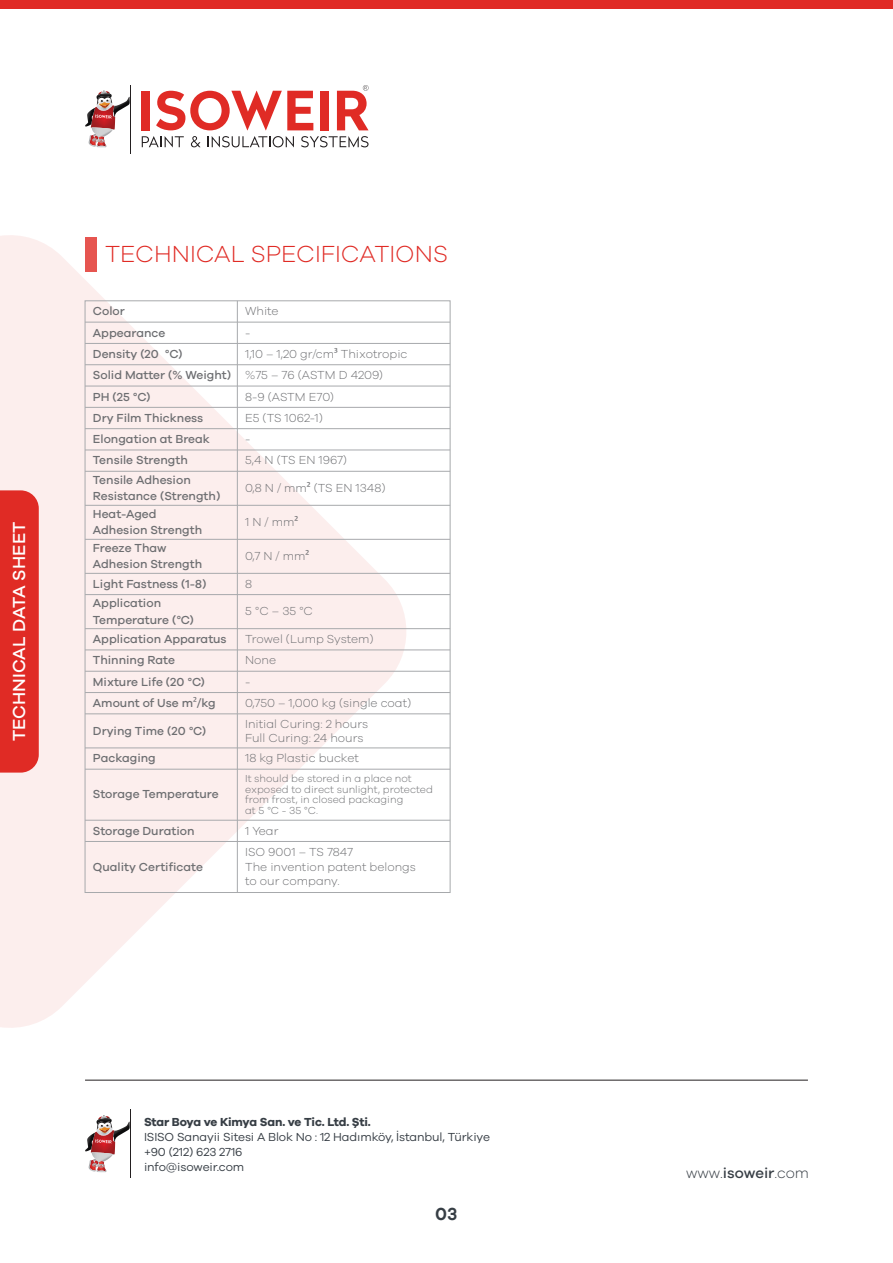
<style>
.page{position:relative;width:893px;height:1263px;background:#fff}
.page>*{position:absolute;margin:0;border:0;box-sizing:border-box;transform-origin:0 0}
.t1{font:300 24px "Galano Grotesque";color:#e02b25}
.t2{font:500 18px "Galano Grotesque";color:#fff}
.t3{font:600 18px "Galano Grotesque";color:#373e45}
.t4{font:300 15px "Galano Grotesque";color:#373e45}
.t5{font:500 12px/16.2px "Galano Grotesque";color:#6d6e71}
.t6{font:300 12px/14.4px "Galano Grotesque";color:#6d6e71}
.t7{font:12px/15px "Galano Grotesque";letter-spacing:-.01em;color:#373e45}
.t8{font:700 12px "Galano Grotesque";letter-spacing:-.02em;color:#373e45}
.t9{font:300 10.5px/10.5px "Galano Grotesque";color:#6d6e71}
.s1{font-family:"Myriad Pro";font-weight:400}
.s2{font-weight:500}
</style>
<div class="page">
<svg style="left:0;top:235px;width:406px;height:793px;fill:#fceeed"></svg>
<div style="left:0;top:490px;width:39px;height:283px;background:#e02b25"></div>
<hr style="left:130px;top:85px;width:1px;height:68px;background:#231f20">
<svg style="left:85px;top:91px;width:45px;height:56px"></svg>
<svg style="left:142px;top:136px;width:42px;height:11px"></svg>
<svg style="left:191px;top:136px;width:10px;height:11px"></svg>
<svg style="left:208px;top:136px;width:86px;height:11px"></svg>
<svg style="left:301px;top:136px;width:68px;height:11px"></svg>
<div style="left:142px;top:91px;width:8px;height:39px;background:#e02b25"></div>
<svg style="left:156px;top:91px;width:157px;height:39px"></svg>
<div style="left:320px;top:91px;width:8px;height:39px;background:#e02b25"></div>
<svg style="left:337px;top:85px;width:32px;height:45px"></svg>
<hr style="left:130px;top:1110px;width:1px;height:68px;background:#231f20">
<svg style="left:85px;top:1115px;width:45px;height:57px"></svg>
<hr style="left:85px;top:1080px;width:723px;height:1px;background:#231f20">
<div style="left:0;top:0;width:893px;height:9px;background:#e02b25"></div>
<div style="left:85px;top:237px;width:11px;height:34px;background:#e65550"></div>
<hr style="left:85px;top:322px;width:365px;height:1px;background:#a7a9ac">
<hr style="left:85px;top:343px;width:365px;height:1px;background:#a7a9ac">
<hr style="left:85px;top:364px;width:365px;height:1px;background:#a7a9ac">
<hr style="left:85px;top:386px;width:365px;height:1px;background:#a7a9ac">
<hr style="left:85px;top:407px;width:365px;height:1px;background:#a7a9ac">
<hr style="left:85px;top:428px;width:365px;height:1px;background:#a7a9ac">
<hr style="left:85px;top:450px;width:365px;height:1px;background:#a7a9ac">
<hr style="left:85px;top:471px;width:365px;height:1px;background:#a7a9ac">
<svg style="left:237px;top:301px;width:1px;height:170px"></svg>
<hr style="left:85px;top:505px;width:365px;height:1px;background:#a7a9ac">
<hr style="left:85px;top:539px;width:365px;height:1px;background:#a7a9ac">
<hr style="left:85px;top:573px;width:365px;height:1px;background:#a7a9ac">
<hr style="left:237px;top:471px;width:1px;height:34px;background:#a7a9ac">
<hr style="left:237px;top:505px;width:1px;height:34px;background:#a7a9ac">
<hr style="left:237px;top:539px;width:1px;height:34px;background:#a7a9ac">
<hr style="left:85px;top:594px;width:365px;height:1px;background:#a7a9ac">
<svg style="left:237px;top:574px;width:1px;height:20px"></svg>
<hr style="left:85px;top:628px;width:365px;height:1px;background:#a7a9ac">
<hr style="left:237px;top:595px;width:1px;height:34px;background:#a7a9ac">
<hr style="left:85px;top:649px;width:365px;height:1px;background:#a7a9ac">
<hr style="left:85px;top:671px;width:365px;height:1px;background:#a7a9ac">
<hr style="left:85px;top:692px;width:365px;height:1px;background:#a7a9ac">
<hr style="left:85px;top:713px;width:365px;height:1px;background:#a7a9ac">
<svg style="left:237px;top:629px;width:1px;height:84px"></svg>
<hr style="left:85px;top:747px;width:365px;height:1px;background:#a7a9ac">
<hr style="left:237px;top:714px;width:1px;height:34px;background:#a7a9ac">
<hr style="left:85px;top:769px;width:365px;height:1px;background:#a7a9ac">
<svg style="left:237px;top:748px;width:1px;height:21px"></svg>
<hr style="left:85px;top:820px;width:365px;height:1px;background:#a7a9ac">
<hr style="left:237px;top:769px;width:1px;height:51px;background:#a7a9ac">
<hr style="left:85px;top:841px;width:365px;height:1px;background:#a7a9ac">
<svg style="left:237px;top:821px;width:1px;height:20px"></svg>
<hr style="left:237px;top:841px;width:1px;height:51px;background:#a7a9ac">
<h2 class="t2" style="left:8px;top:741px;width:221px;rotate:-90deg">TECHNICAL DATA SHEET</h2>
<h1 class="t1" style="left:105px;top:240px;width:344px">TECHNICAL SPECIFICATIONS</h1>
<p class="t5" style="left:93px;top:303px;width:33px">Color</p>
<p class="t6" style="left:245px;top:304px;width:35px">White</p>
<p class="t5" style="left:93px;top:324px;width:74px">Appearance</p>
<p class="t6" style="left:245px;top:325px;width:7px">-</p>
<p class="t5" style="left:93px;top:345px;width:91px">Density (20 °C)</p>
<p class="t6" style="left:93px;top:343px;width:316px;line-height:21.3px;text-indent:152px">1,10 – 1,20 gr/cm<span class="s1">³</span> Thixotropic<br><span class="s2">Solid Matter (% Weight)</span> %75 – 76 (ASTM D 4209)<br><span class="s2">PH (25 °C)</span></p>
<p class="t6" style="left:245px;top:389px;width:90px">8-9 (ASTM E70)</p>
<p class="t5" style="left:93px;top:409px;width:112px">Dry Film Thickness</p>
<p class="t6" style="left:245px;top:410px;width:79px">E5 (TS 1062-1)</p>
<p class="t5" style="left:93px;top:431px;width:119px">Elongation at Break</p>
<p class="t6" style="left:245px;top:431px;width:7px">-</p>
<p class="t5" style="left:93px;top:452px;width:97px">Tensile Strength</p>
<p class="t6" style="left:245px;top:453px;width:103px">5,4 N (TS EN 1967)</p>
<p class="t5" style="left:93px;top:471px;width:129px">Tensile Adhesion<br>Resistance (Strength)</p>
<p class="t5" style="left:93px;top:505px;width:111px">Heat-Aged<br>Adhesion Strength</p>
<p class="t5" style="left:93px;top:539px;width:111px">Freeze Thaw<br>Adhesion Strength</p>
<p class="t6" style="left:245px;top:480px;width:142px">0,8 N / mm<span class="s1">²</span> (TS EN 1348)</p>
<p class="t6" style="left:245px;top:514px;width:55px">1 N / mm<span class="s1">²</span></p>
<p class="t6" style="left:245px;top:548px;width:66px">0,7 N / mm<span class="s1">²</span></p>
<p class="t5" style="left:93px;top:575px;width:115px">Light Fastness (1-8)</p>
<p class="t6" style="left:245px;top:576px;width:8px">8</p>
<p class="t5" style="left:93px;top:595px;width:103px">Application<br>Temperature (°C)</p>
<p class="t6" style="left:245px;top:604px;width:69px">5 °C – 35 °C</p>
<p class="t5" style="left:93px;top:631px;width:135px">Application Apparatus</p>
<p class="t6" style="left:245px;top:631px;width:130px">Trowel (Lump System)</p>
<p class="t5" style="left:93px;top:652px;width:84px">Thinning Rate</p>
<p class="t6" style="left:245px;top:653px;width:33px">None</p>
<p class="t5" style="left:93px;top:673px;width:114px">Mixture Life (20 °C)</p>
<p class="t6" style="left:245px;top:674px;width:7px">-</p>
<p class="t5" style="left:93px;top:694px;width:124px">Amount of Use m<span class="s1">²</span>/kg</p>
<p class="t6" style="left:245px;top:695px;width:168px">0,750 – 1,000 kg (single coat)</p>
<p class="t5" style="left:93px;top:722px;width:115px">Drying Time (20 °C)</p>
<p class="t6" style="left:245px;top:716px;width:125px">Initial Curing: 2 hours<br>Full Curing: 24 hours</p>
<p class="t5" style="left:93px;top:750px;width:64px">Packaging</p>
<p class="t6" style="left:245px;top:751px;width:115px">18 kg Plastic bucket</p>
<p class="t5" style="left:93px;top:786px;width:127px">Storage Temperature</p>
<p class="t9" style="left:245px;top:773px;width:189px">It should be stored in a place not exposed to direct sunlight, protected from frost, in closed packaging<br>at 5 °C - 35 °C.</p>
<p class="t5" style="left:93px;top:822px;width:103px">Storage Duration</p>
<p class="t6" style="left:245px;top:823px;width:35px">1 Year</p>
<p class="t5" style="left:93px;top:858px;width:112px">Quality Certificate</p>
<p class="t6" style="left:245px;top:845px;width:172px">ISO 9001 – TS 7847<br>The invention patent belongs to our company.</p>
<p class="t8" style="left:144px;top:1114px;width:228px">Star Boya ve Kimya San. ve Tic. Ltd. Şti.</p>
<p class="t7" style="left:144px;top:1128px;width:347px">ISISO Sanayii Sitesi A Blok No : 12 Hadımköy, İstanbul, Türkiye +90 (212) 623 2716<br>info@isoweir.com</p>
<h2 class="t3" style="left:435px;top:1203px;width:24px">03</h2>
<p class="t4" style="left:686px;top:1164px;width:124px">www.<span class="s2">isoweir</span>.com</p>
</div>
